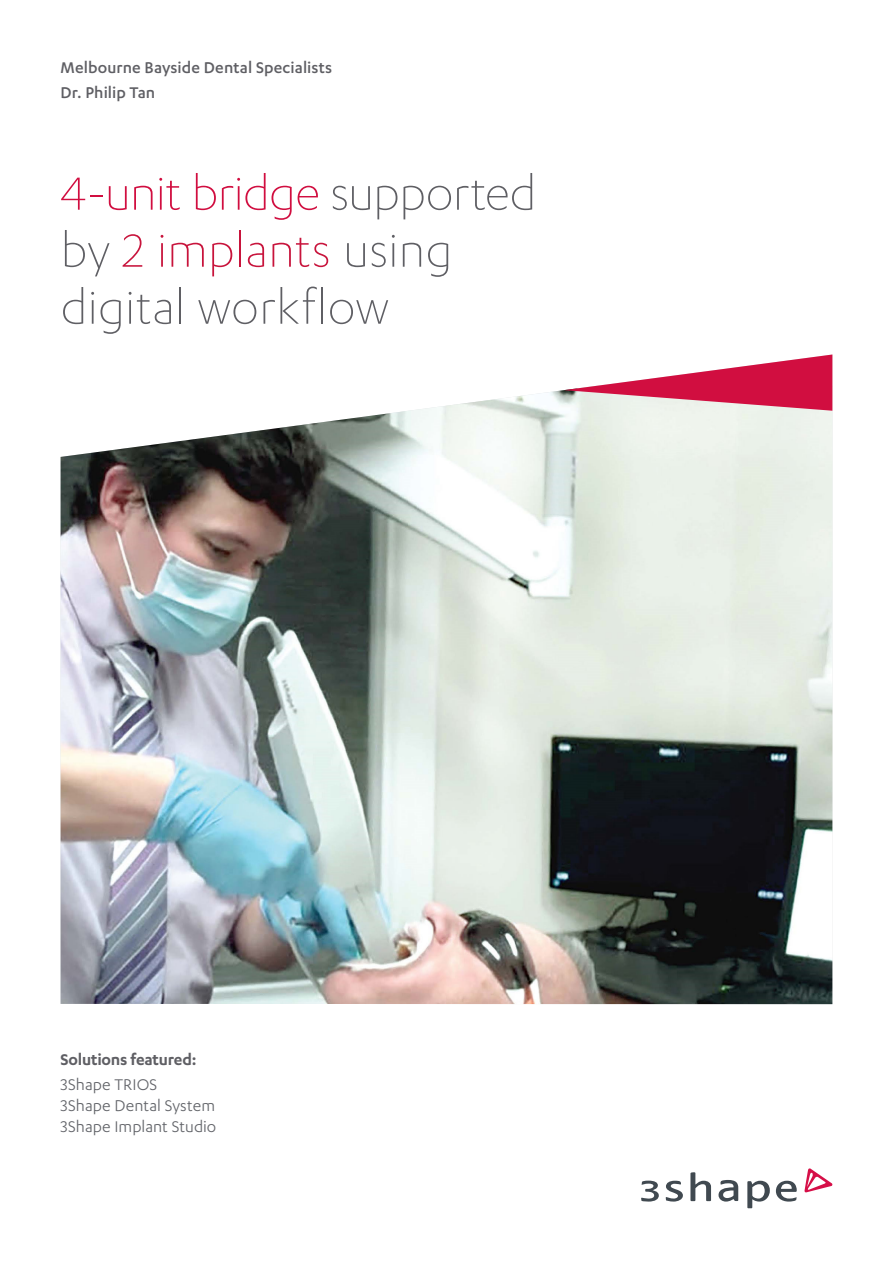
<style>
.page{position:relative;width:893px;height:1263px;background:#fff}
.page>*{position:absolute;margin:0;border:0;box-sizing:border-box;transform-origin:0 0}
.t1{font:300 54px/57px "Karbon";color:#5f5f64}
.t2{font:18px/21px "Karbon";letter-spacing:.005em;color:#63656a}
.Dr_and_Clinic{font:500 18px "Karbon";letter-spacing:.005em;color:#5f5f64}
.intro_title{font:600 18px "Karbon";letter-spacing:-.01em;color:#5f5f64}
.s1{color:#d10e40}
.s2{color:#c8143c}
</style>
<div class="page">
<img style="left:61px;top:390px;width:771px;height:614px">
<svg style="left:564px;top:354px;width:268px;height:57px"></svg>
<svg style="left:666px;top:1181px;width:17px;height:20px"></svg>
<svg style="left:690px;top:1172px;width:21px;height:29px"></svg>
<svg style="left:718px;top:1180px;width:20px;height:21px"></svg>
<svg style="left:747px;top:1181px;width:23px;height:27px"></svg>
<svg style="left:776px;top:1181px;width:21px;height:20px"></svg>
<svg style="left:641px;top:1180px;width:18px;height:21px"></svg>
<svg style="left:804px;top:1168px;width:29px;height:24px"></svg>
<p class="Dr_and_Clinic" style="left:61px;top:57px;width:273px">Melbourne Bayside Dental Specialists</p>
<p class="Dr_and_Clinic" style="left:61px;top:83px;width:96px">Dr. Philip Tan</p>
<p class="t1" style="left:61px;top:163px;width:477px"><span class="s1">4-unit bridge</span> supported by <span class="s2">2 implants</span> using digital workflow</p>
<p class="intro_title" style="left:61px;top:1049px;width:137px">Solutions featured:</p>
<p class="t2" style="left:61px;top:1073px;width:157px">3Shape TRIOS<br>3Shape Dental System<br>3Shape Implant Studio</p>
</div>
